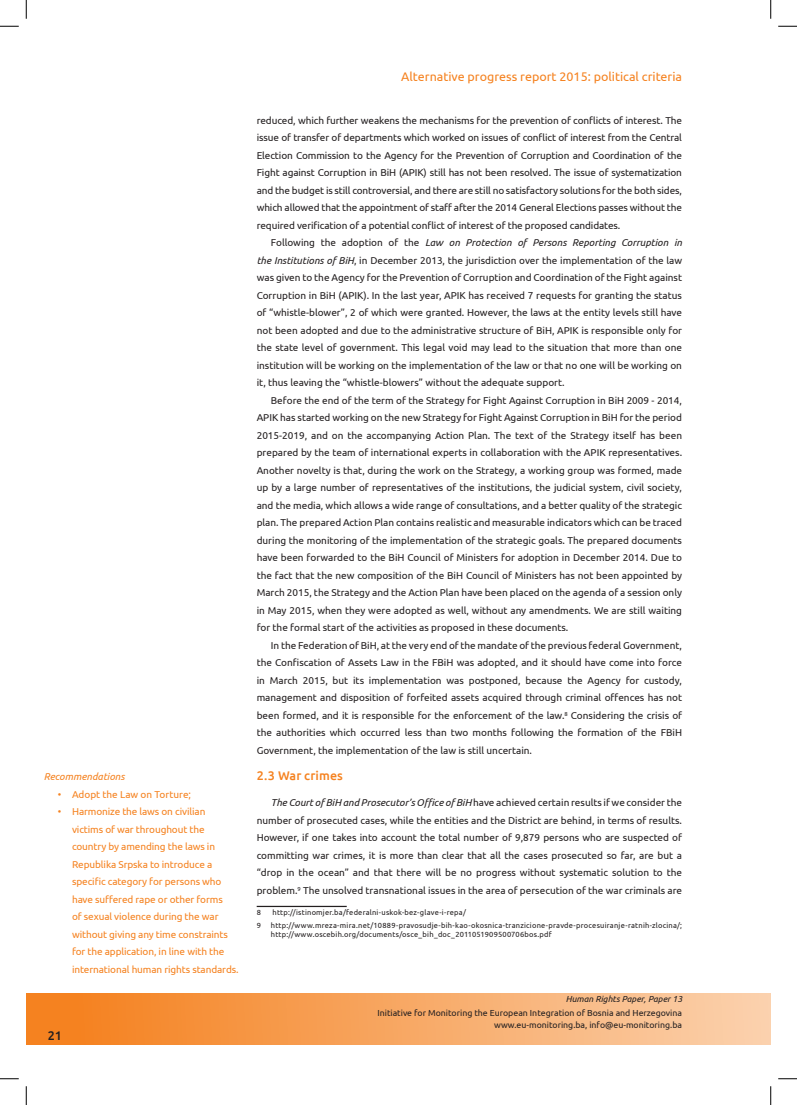
<style>
.page{position:relative;width:797px;height:1105px;background:#fff}
.page>*{position:absolute;margin:0;border:0;box-sizing:border-box;transform-origin:0 0}
.t1{font:12.5px "Ubuntu";color:#f58220}
.t2{font:500 12.5px "Ubuntu";letter-spacing:.005em;color:#f58220}
.t3{font:500 12.5px "Ubuntu";color:#231f20}
.t4{font:10px/17.5px "Ubuntu";color:#231f20;text-align:justify}
.t5{font:10px/17.5px "Ubuntu";letter-spacing:-.01em;color:#f58220}
.t6{font:italic 10px "Ubuntu";color:#f58220}
.t7{font:8.75px/12.5px "Ubuntu";color:#231f20;text-align:right}
.t8{font:italic 8.75px "Ubuntu";color:#231f20}
.fus-nota{font:7.5px/9px "Ubuntu";letter-spacing:.03em;color:#231f20}
.s1{font-family:"Arial"}
.s2{font-style:italic}
</style>
<div class="page">
<div style="left:26px;top:993px;width:744px;height:52px;background:linear-gradient(to right,#f47d17,#fbd1ae)"></div>
<hr style="left:257px;top:906px;width:90px;height:1px;background:#231f20">
<svg style="left:0;top:25px;width:19px;height:2px"></svg>
<svg style="left:778px;top:25px;width:19px;height:2px"></svg>
<svg style="left:0;top:1078px;width:19px;height:1px"></svg>
<svg style="left:778px;top:1078px;width:19px;height:1px"></svg>
<svg style="left:25px;top:0;width:2px;height:19px"></svg>
<svg style="left:25px;top:1086px;width:2px;height:19px"></svg>
<svg style="left:770px;top:0;width:1px;height:19px"></svg>
<svg style="left:770px;top:1086px;width:1px;height:19px"></svg>
<p class="t6" style="left:44px;top:770px;width:82px">Recommendations</p>
<p class="t5" style="left:58px;top:785px;width:135px"><span class="s1">•</span> Adopt the Law on Torture;</p>
<p class="t5" style="left:72px;top:802px;width:168px;text-indent:-14px"><span class="s1">•</span> Harmonize the laws on civilian victims of war throughout the country by amending the laws in Republika Srpska to introduce a specific category for persons who have suffered rape or other forms<br>of sexual violence during the war without giving any time constraints for the application, in line with the international human rights standards.</p>
<p class="t3" style="left:48px;top:1028px;width:16px">21</p>
<p class="t1" style="left:401px;top:69px;width:282px">Alternative progress report 2015: political criteria</p>
<p class="t4" style="left:257px;top:111px;width:427px">reduced, which further weakens the mechanisms for the prevention of conflicts of interest. The issue of transfer of departments which worked on issues of conflict of interest from the Central Election Commission to the Agency for the Prevention of Corruption and Coordination of the Fight against Corruption in BiH (APIK) still has not been resolved. The issue of systematization and the budget is still controversial, and there are still no satisfactory solutions for the both sides, which allowed that the appointment of staff after the 2014 General Elections passes without the required verification of a potential conflict of interest of the proposed candidates.</p>
<p class="t4" style="left:257px;top:234px;width:427px;text-indent:14px">Following the adoption of the <span class="s2">Law on Protection of Persons Reporting Corruption in the Institutions of BiH</span>, in December 2013, the jurisdiction over the implementation of the law was given to the Agency for the Prevention of Corruption and Coordination of the Fight against Corruption in BiH (APIK). In the last year, APIK has received 7 requests for granting the status of “whistle-blower”, 2 of which were granted. However, the laws at the entity levels still have not been adopted and due to the administrative structure of BiH, APIK is responsible only for the state level of government. This legal void may lead to the situation that more than one institution will be working on the implementation of the law or that no one will be working on it, thus leaving the “whistle-blowers” without the adequate support.</p>
<p class="t4" style="left:257px;top:391px;width:427px;text-indent:14px">Before the end of the term of the Strategy for Fight Against Corruption in BiH 2009 - 2014, APIK has started working on the new Strategy for Fight Against Corruption in BiH for the period 2015-2019, and on the accompanying Action Plan. The text of the Strategy itself has been prepared by the team of international experts in collaboration with the APIK representatives.<br>Another novelty is that, during the work on the Strategy, a working group was formed, made up by a large number of representatives of the institutions, the judicial system, civil society, and the media, which allows a wide range of consultations, and a better quality of the strategic plan. The prepared Action Plan contains realistic and measurable indicators which can be traced during the monitoring of the implementation of the strategic goals. The prepared documents have been forwarded to the BiH Council of Ministers for adoption in December 2014. Due to the fact that the new composition of the BiH Council of Ministers has not been appointed by March 2015, the Strategy and the Action Plan have been placed on the agenda of a session only in May 2015, when they were adopted as well, without any amendments. We are still waiting for the formal start of the activities as proposed in these documents.</p>
<p class="t4" style="left:257px;top:636px;width:427px;text-indent:14px">In the Federation of BiH, at the very end of the mandate of the previous federal Government, the Confiscation of Assets Law in the FBiH was adopted, and it should have come into force in March 2015, but its implementation was postponed, because the Agency for custody, management and disposition of forfeited assets acquired through criminal offences has not been formed, and it is responsible for the enforcement of the law.<sup>8</sup> Considering the crisis of the authorities which occurred less than two months following the formation of the FBiH Government, the implementation of the law is still uncertain.</p>
<p class="t2" style="left:257px;top:768px;width:88px">2.3 War crimes</p>
<p class="t4" style="left:257px;top:794px;width:427px;text-indent:14px"><span class="s2">The Court of BiH and Prosecutor’s Office of BiH</span> have achieved certain results if we consider the number of prosecuted cases, while the entities and the District are behind, in terms of results.<br>However, if one takes into account the total number of 9,879 persons who are suspected of committing war crimes, it is more than clear that all the cases prosecuted so far, are but a “drop in the ocean” and that there will be no progress without systematic solution to the problem.<sup>9</sup> The unsolved transnational issues in the area of persecution of the war criminals are</p>
<p class="fus-nota" style="left:257px;top:908px;width:6px">8</p>
<p class="fus-nota" style="left:272px;top:908px;width:195px">http://istinomjer.ba/federalni-uskok-bez-glave-i-repa/</p>
<p class="fus-nota" style="left:257px;top:920px;width:6px">9</p>
<p class="fus-nota" style="left:271px;top:920px;width:413px">http://www.mreza-mira.net/10889-pravosudje-bih-kao-okosnica-tranzicione-pravde-procesuiranje-ratnih-zlocina/; http://www.oscebih.org/documents/osce_bih_doc_2011051909500706bos.pdf</p>
<p class="t8" style="left:565px;top:994px;width:118px">Human Rights Paper, Paper 13</p>
<p class="t7" style="left:377px;top:1006px;width:306px">Initiative for Monitoring the European Integration of Bosnia and Herzegovina www.eu-monitoring.ba, info@eu-monitoring.ba</p>
</div>
